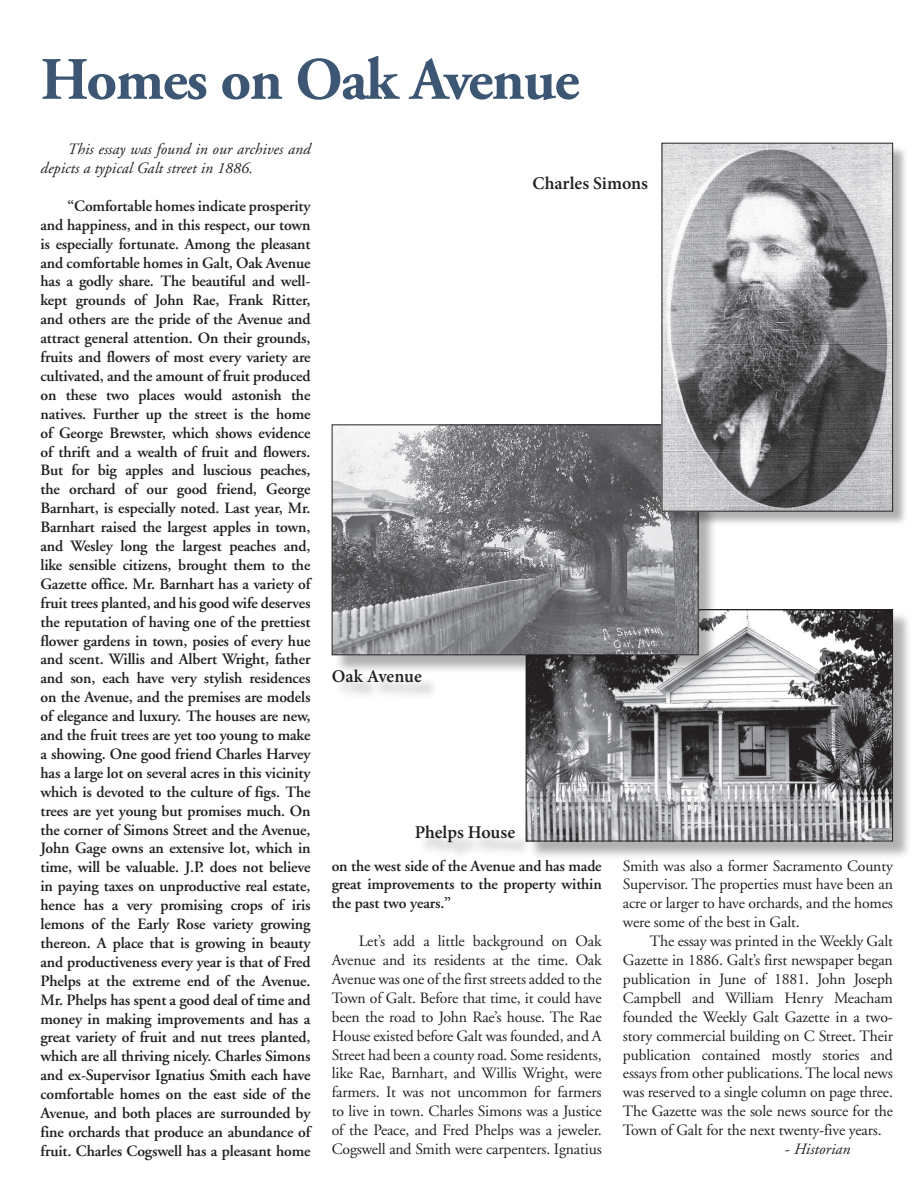
<style>
.page{position:relative;width:918px;height:1188px;background:#fff}
.page>*{position:absolute;margin:0;border:0;box-sizing:border-box;transform-origin:0 0}
.t1{font:700 60px "Adobe Garamond";letter-spacing:-.025em;color:#3c5673}
.t2{font:600 18px "Minion Pro";color:#231f20}
.t3{font:600 15.75px/18.9px "Adobe Garamond";letter-spacing:-.01em;color:#231f20;text-align:justify}
.t4{font:15.75px/18.9px "Adobe Garamond";letter-spacing:-.01em;color:#231f20;text-align:justify}
.t5{font:italic 15.75px/18.9px "Adobe Garamond";letter-spacing:.005em;color:#231f20}
.s1{font-style:normal}
</style>
<div class="page">
<div style="left:528px;top:612px;width:384px;height:248px;background:#231f20;opacity:.35"></div>
<img style="left:528px;top:611px;width:363px;height:228px">
<div style="left:526px;top:609px;width:367px;height:232px;border:1px solid #231f20"></div>
<div style="left:334px;top:427px;width:383px;height:247px;background:#231f20;opacity:.35"></div>
<img style="left:334px;top:426px;width:363px;height:227px">
<div style="left:332px;top:424px;width:367px;height:231px;border:1px solid #231f20"></div>
<div style="left:419px;top:829px;width:114px;height:32px;background:#231f20;opacity:.35"></div>
<div style="left:664px;top:145px;width:244px;height:382px;background:#231f20;opacity:.35"></div>
<img style="left:664px;top:145px;width:227px;height:364px">
<div style="left:662px;top:143px;width:231px;height:368px;border:1px solid #231f20"></div>
<div style="left:335px;top:672px;width:105px;height:28px;background:#231f20;opacity:.35"></div>
<h1 class="t1" style="left:40px;top:47px;width:541px">Homes on Oak Avenue</h1>
<p class="t5" style="left:41px;top:140px;width:272px;text-indent:27px">This essay was found in our archives and depicts a typical Galt street in 1886.</p>
<p class="t3" style="left:41px;top:197px;width:272px;text-indent:27px">“Comfortable homes indicate prosperity and happiness, and in this respect, our town is especially fortunate. Among the pleasant and comfortable homes in Galt, Oak Avenue has a godly share. The beautiful and well&shy;kept grounds of John Rae, Frank Ritter, and others are the pride of the Avenue and attract general attention. On their grounds, fruits and flowers of most every variety are cultivated, and the amount of fruit produced on these two places would astonish the natives. Further up the street is the home of George Brewster, which shows evidence of thrift and a wealth of fruit and flowers.<br>But for big apples and luscious peaches, the orchard of our good friend, George Barnhart, is especially noted. Last year, Mr.<br>Barnhart raised the largest apples in town, and Wesley long the largest peaches and, like sensible citizens, brought them to the Gazette office. Mr. Barnhart has a variety of fruit trees planted, and his good wife deserves the reputation of having one of the prettiest flower gardens in town, posies of every hue and scent. Willis and Albert Wright, father and son, each have very stylish residences on the Avenue, and the premises are models of elegance and luxury. The houses are new, and the fruit trees are yet too young to make a showing. One good friend Charles Harvey has a large lot on several acres in this vicinity which is devoted to the culture of figs. The trees are yet young but promises much. On the corner of Simons Street and the Avenue, John Gage owns an extensive lot, which in time, will be valuable. J.P. does not believe in paying taxes on unproductive real estate, hence has a very promising crops of iris lemons of the Early Rose variety growing thereon. A place that is growing in beauty and productiveness every year is that of Fred Phelps at the extreme end of the Avenue.<br>Mr. Phelps has spent a good deal of time and money in making improvements and has a great variety of fruit and nut trees planted, which are all thriving nicely. Charles Simons and ex-Supervisor Ignatius Smith each have comfortable homes on the east side of the Avenue, and both places are surrounded by fine orchards that produce an abundance of fruit. Charles Cogswell has a pleasant home</p>
<p class="t2" style="left:532px;top:170px;width:117px">Charles Simons</p>
<p class="t2" style="left:332px;top:663px;width:92px">Oak Avenue</p>
<p class="t2" style="left:415px;top:820px;width:102px">Phelps House</p>
<p class="t3" style="left:332px;top:856px;width:272px">on the west side of the Avenue and has made great improvements to the property within the past two years.”</p>
<p class="t4" style="left:332px;top:932px;width:272px;text-indent:27px">Let’s add a little background on Oak Avenue and its residents at the time. Oak Avenue was one of the first streets added to the Town of Galt. Before that time, it could have been the road to John Rae’s house. The Rae House existed before Galt was founded, and A Street had been a county road. Some residents, like Rae, Barnhart, and Willis Wright, were farmers. It was not uncommon for farmers to live in town. Charles Simons was a Justice of the Peace, and Fred Phelps was a jeweler.<br>Cogswell and Smith were carpenters. Ignatius</p>
<p class="t4" style="left:623px;top:857px;width:272px">Smith was also a former Sacramento County Supervisor. The properties must have been an acre or larger to have orchards, and the homes were some of the best in Galt.</p>
<p class="t4" style="left:623px;top:932px;width:272px;text-indent:27px">The essay was printed in the Weekly Galt Gazette in 1886. Galt’s first newspaper began publication in June of 1881. John Joseph Campbell and William Henry Meacham founded the Weekly Galt Gazette in a two&shy;story commercial building on C Street. Their publication contained mostly stories and essays from other publications. The local news was reserved to a single column on page three.<br>The Gazette was the sole news source for the Town of Galt for the next twenty-five years.</p>
<p class="t5" style="left:785px;top:1140px;width:67px"><span class="s1">-</span> Historian</p>
</div>
